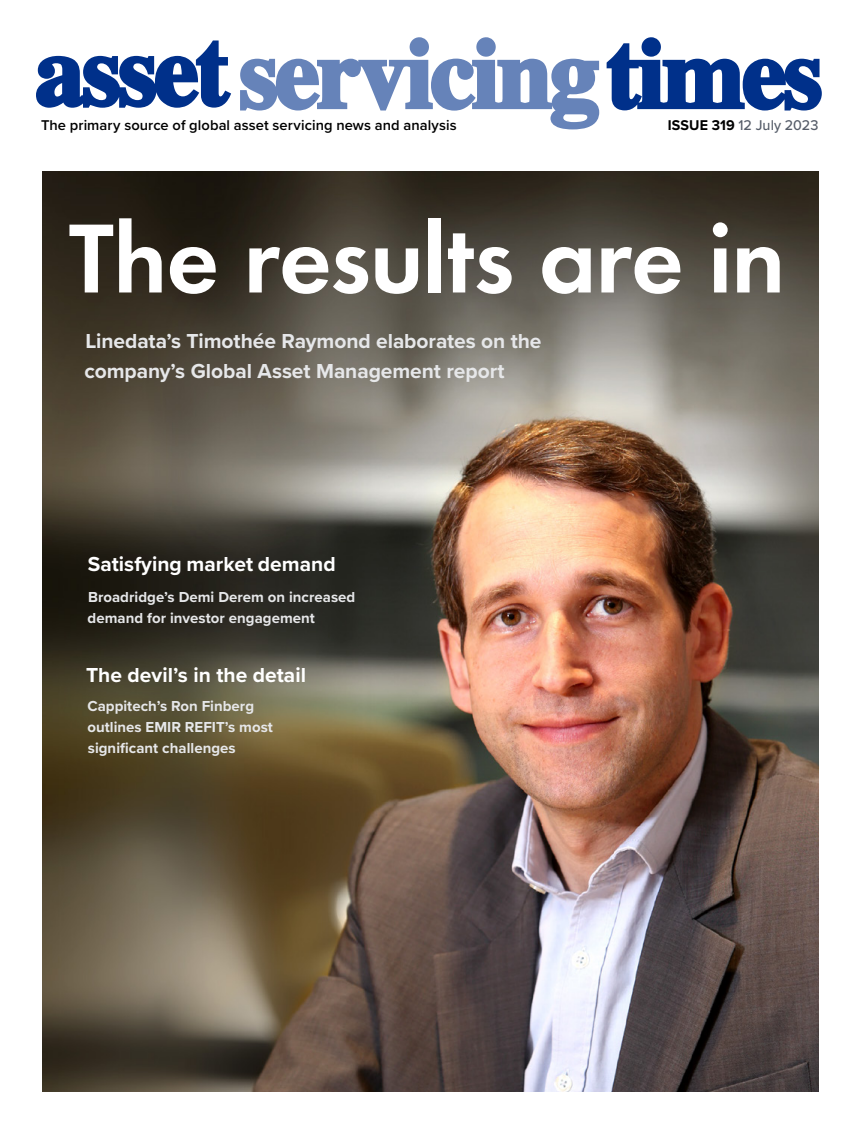
<style>
.page{position:relative;width:861px;height:1134px;background:#fff}
.page>*{position:absolute;margin:0;border:0;box-sizing:border-box;transform-origin:0 0}
.News_Headers__box{font:600 101.7px "Futura PT";letter-spacing:-.01em;color:#fff}
.Standfirst{font:700 21px/30px "Proxima Nova";letter-spacing:-.005em;color:#e6e7e9}
.News_Headers__box-2{font:700 21px "Proxima Nova";color:#fff}
.News_Headers__box-3{font:700 15px/21px "Proxima Nova";color:#e6e7e9}
.t1{font:600 14.7px "Proxima Nova";letter-spacing:.005em;color:#000}
.t2{font:500 14.7px "Proxima Nova";letter-spacing:.005em;color:#565d69}
.s1{font-weight:700;color:#000}
</style>
<div class="page">
<img style="left:42px;top:171px;width:777px;height:921px">
<svg style="left:36px;top:40px;width:195px;height:68px"></svg>
<svg style="left:240px;top:37px;width:359px;height:92px"></svg>
<svg style="left:607px;top:37px;width:215px;height:74px"></svg>
<p class="t1" style="left:41px;top:114px;width:417px">The primary source of global asset servicing news and analysis</p>
<p class="t2" style="left:668px;top:114px;width:152px"><span class="s1">ISSUE 319</span> 12 July 2023</p>
<p class="News_Headers__box" style="left:69px;top:195px;width:718px">The results are in</p>
<p class="Standfirst" style="left:85px;top:326px;width:459px">Linedata’s Timothée Raymond elaborates on the company’s Global Asset Management report</p>
<p class="News_Headers__box-2" style="left:88px;top:548px;width:250px">Satisfying market demand</p>
<p class="News_Headers__box-3" style="left:88px;top:586px;width:269px">Broadridge’s Demi Derem on increased demand for investor engagement</p>
<p class="News_Headers__box-2" style="left:86px;top:659px;width:221px">The devil’s in the detail</p>
<p class="News_Headers__box-3" style="left:87px;top:695px;width:187px">Cappitech’s Ron Finberg outlines EMIR REFIT’s most significant challenges</p>
</div>
